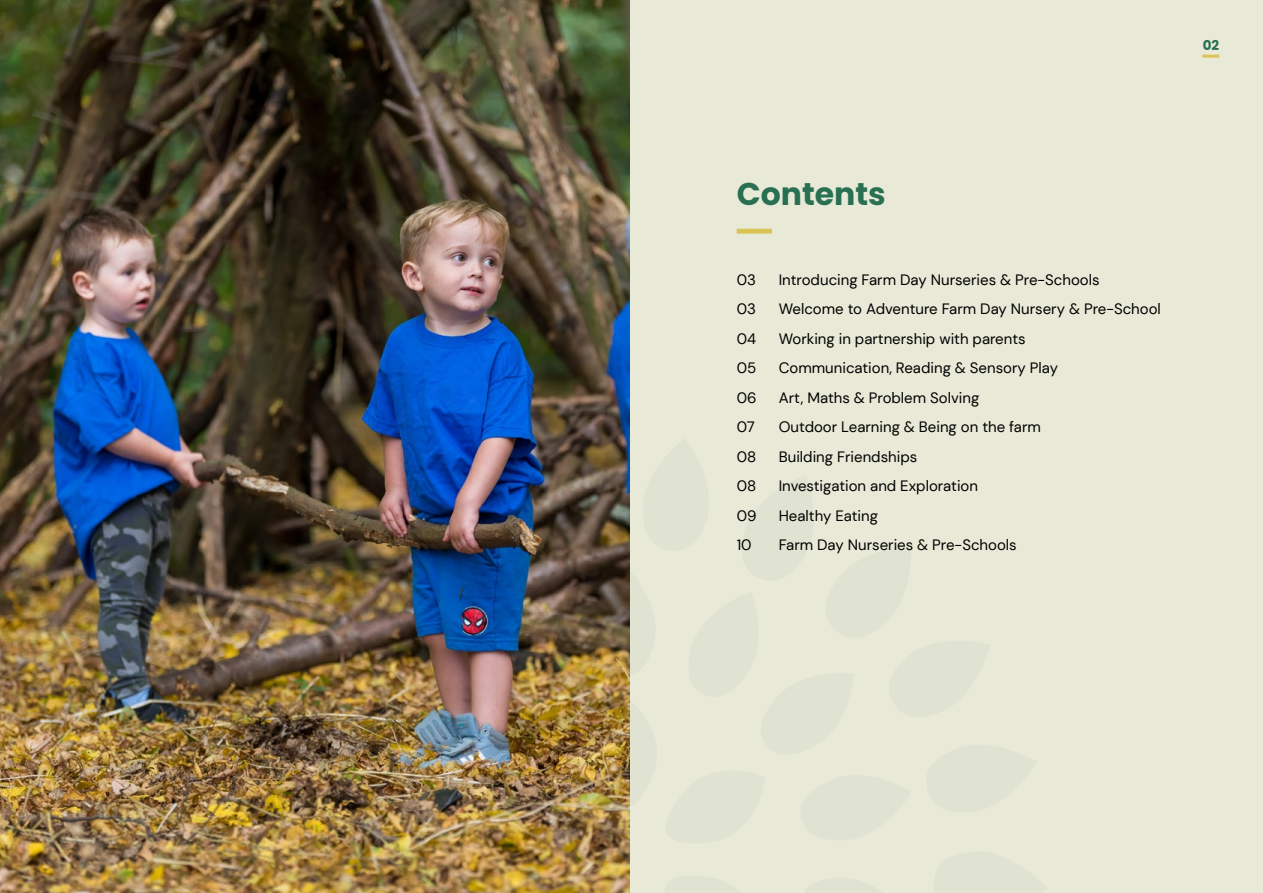
<style>
.page{position:relative;width:1263px;height:893px;background:#e9e9d8}
.page>*{position:absolute;margin:0;border:0;box-sizing:border-box;transform-origin:0 0}
.t1{font:700 31.5px "Poppins";color:#287051}
.t2{font:15px "DM Sans";color:#000}
.t3{font:700 13.5px "Poppins";color:#287051}
</style>
<div class="page">
<div style="left:737px;top:229px;width:35px;height:5px;background:#dac554"></div>
<img style="left:0;top:0;width:629px;height:893px">
<hr style="left:1202px;top:55px;width:17px;height:3px;background:#dac554">
<p class="t3" style="left:1203px;top:37px;width:18px">02</p>
<h1 class="t1" style="left:737px;top:176px;width:151px">Contents</h1>
<p class="t2" style="left:737px;top:270px;width:21px">03</p>
<p class="t2" style="left:779px;top:270px;width:322px">Introducing Farm Day Nurseries &amp; Pre-Schools</p>
<p class="t2" style="left:737px;top:300px;width:21px">03</p>
<p class="t2" style="left:779px;top:300px;width:384px">Welcome to Adventure Farm Day Nursery &amp; Pre-School</p>
<p class="t2" style="left:737px;top:329px;width:21px">04</p>
<p class="t2" style="left:779px;top:329px;width:248px">Working in partnership with parents</p>
<p class="t2" style="left:737px;top:359px;width:21px">05</p>
<p class="t2" style="left:779px;top:359px;width:281px">Communication, Reading &amp; Sensory Play</p>
<p class="t2" style="left:737px;top:388px;width:21px">06</p>
<p class="t2" style="left:779px;top:388px;width:202px">Art, Maths &amp; Problem Solving</p>
<p class="t2" style="left:737px;top:418px;width:20px">07</p>
<p class="t2" style="left:779px;top:418px;width:264px">Outdoor Learning &amp; Being on the farm</p>
<p class="t2" style="left:737px;top:447px;width:21px">08</p>
<p class="t2" style="left:779px;top:447px;width:140px">Building Friendships</p>
<p class="t2" style="left:737px;top:477px;width:21px">08</p>
<p class="t2" style="left:779px;top:477px;width:201px">Investigation and Exploration</p>
<p class="t2" style="left:737px;top:506px;width:21px">09</p>
<p class="t2" style="left:779px;top:506px;width:101px">Healthy Eating</p>
<p class="t2" style="left:737px;top:536px;width:16px">10</p>
<p class="t2" style="left:779px;top:536px;width:239px">Farm Day Nurseries &amp; Pre-Schools</p>
</div>
